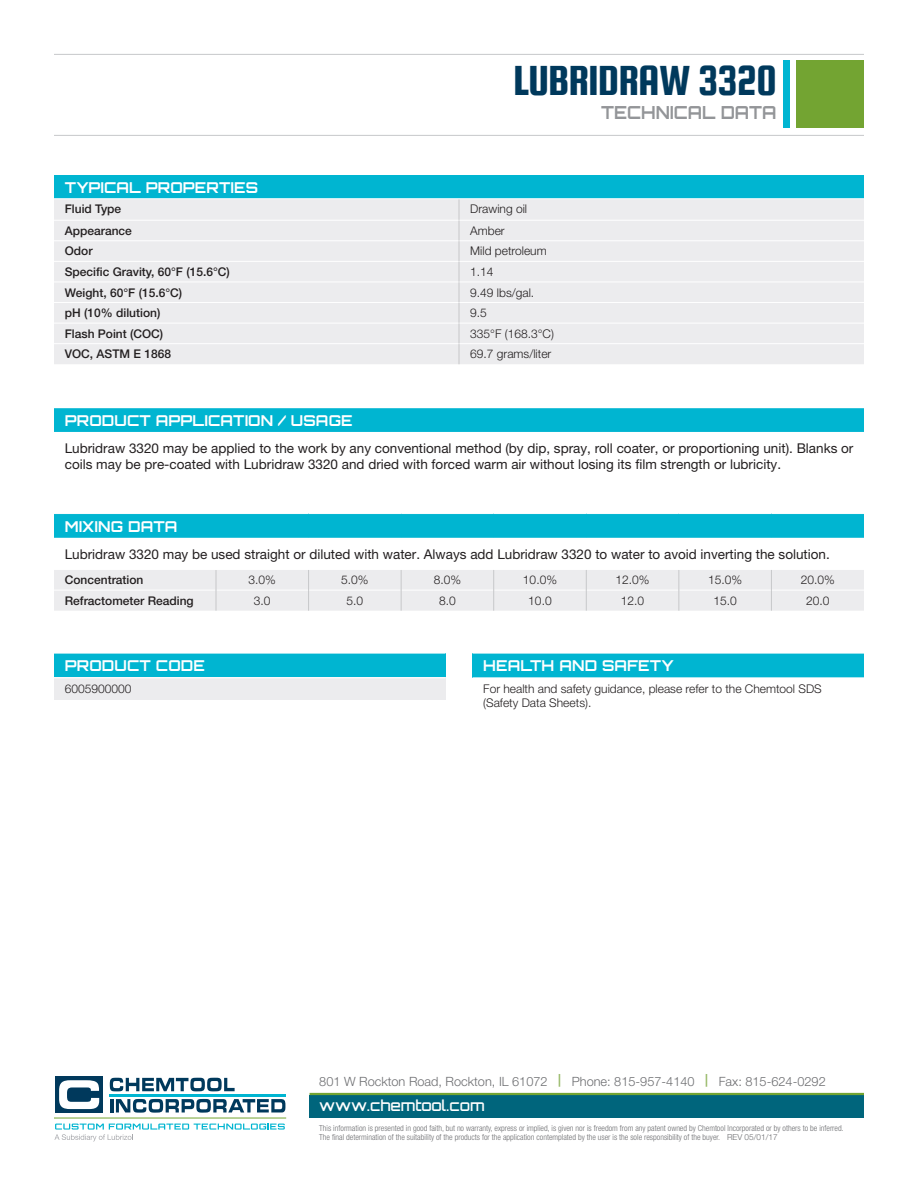
<style>
.page{position:relative;width:918px;height:1188px;background:#fff}
.page>*{position:absolute;margin:0;border:0;box-sizing:border-box;transform-origin:0 0}
.t1{font:45px "Squada One";letter-spacing:-.025em;color:#00395c}
.Technical_Data{font:700 18px "Orbitron";color:#939598;scale:.95 1}
._2016_Chart_Head{font:700 15px "Orbitron";letter-spacing:.01em;color:#fff}
.t2{font:500 15px "Orbitron";color:#fff}
.New_Para_-_Helv_N_LT{font:13.5px/16.5px "Helvetica Neue LT Pro";color:#231f20}
.t3{font:300 12.75px "Helvetica Neue LT Pro";color:#6c6d70}
.New_Chart_Regular_RI{font:300 12px/13.5px "Helvetica Neue LT Pro";color:#231f20}
.New_Chart_Bold_LEFT{font:500 12px "Helvetica Neue LT Pro";color:#231f20}
.New_Chart_Regular_CE{font:300 12px "Helvetica Neue LT Pro";color:#231f20}
.t4{font:300 condensed 8.25px/9px "Helvetica Neue LT Pro";color:#6c6d70}
.s1{font-weight:700;color:#97b967}
.s2{font-stretch:normal}
</style>
<div class="page">
<div style="left:310px;top:1095px;width:554px;height:23px;background:#00657c"></div>
<hr style="left:310px;top:1093px;width:554px;height:2px;background:#73a432">
<svg style="left:54px;top:1124px;width:231px;height:17px"></svg>
<hr style="left:54px;top:1118px;width:232px;height:1px;background:#73a432">
<div style="left:55px;top:1076px;width:47px;height:37px;background:#00395c"></div>
<svg style="left:59px;top:1080px;width:40px;height:29px"></svg>
<hr style="left:109px;top:1094px;width:177px;height:2px;background:#00b5d1">
<svg style="left:110px;top:1078px;width:125px;height:13px"></svg>
<svg style="left:110px;top:1099px;width:175px;height:14px"></svg>
<div style="left:54px;top:176px;width:810px;height:23px;background:#00b5d1"></div>
<div style="left:54px;top:199px;width:810px;height:165px;background:#ececee"></div>
<svg style="left:459px;top:199px;width:1px;height:165px"></svg>
<hr style="left:54px;top:220px;width:405px;height:1px;background:#fff">
<hr style="left:459px;top:220px;width:405px;height:1px;background:#fff">
<hr style="left:54px;top:240px;width:405px;height:1px;background:#fff">
<hr style="left:459px;top:240px;width:405px;height:1px;background:#fff">
<hr style="left:54px;top:261px;width:405px;height:1px;background:#fff">
<hr style="left:459px;top:261px;width:405px;height:1px;background:#fff">
<hr style="left:54px;top:281px;width:405px;height:1px;background:#fff">
<hr style="left:459px;top:281px;width:405px;height:1px;background:#fff">
<hr style="left:54px;top:302px;width:405px;height:1px;background:#fff">
<hr style="left:459px;top:302px;width:405px;height:1px;background:#fff">
<hr style="left:54px;top:323px;width:405px;height:1px;background:#fff">
<hr style="left:459px;top:323px;width:405px;height:1px;background:#fff">
<hr style="left:54px;top:343px;width:405px;height:1px;background:#fff">
<hr style="left:459px;top:343px;width:405px;height:1px;background:#fff">
<hr style="left:54px;top:198px;width:405px;height:1px;background:#fff">
<hr style="left:459px;top:198px;width:405px;height:1px;background:#fff">
<div style="left:784px;top:61px;width:6px;height:67px;background:#00b5d1"></div>
<div style="left:796px;top:61px;width:68px;height:67px;background:#73a432"></div>
<hr style="left:54px;top:54px;width:810px;height:1px;background:#c7c8ca">
<hr style="left:54px;top:135px;width:810px;height:1px;background:#c7c8ca">
<div style="left:54px;top:408px;width:810px;height:24px;background:#00b5d1"></div>
<div style="left:472px;top:653px;width:392px;height:25px;background:#00b5d1"></div>
<hr style="left:472px;top:653px;width:392px;height:1px;background:#fff">
<hr style="left:472px;top:677px;width:392px;height:1px;background:#fff">
<div style="left:54px;top:653px;width:392px;height:25px;background:#00b5d1"></div>
<div style="left:54px;top:678px;width:392px;height:22px;background:#ececee"></div>
<hr style="left:54px;top:653px;width:392px;height:1px;background:#fff">
<hr style="left:54px;top:677px;width:392px;height:1px;background:#fff">
<div style="left:54px;top:514px;width:810px;height:24px;background:#00b5d1"></div>
<div style="left:54px;top:570px;width:810px;height:41px;background:#ececee"></div>
<p class="t1" style="left:513px;top:57px;width:265px">LUBRIDRAW 3320</p>
<p class="Technical_Data" style="left:601px;top:102px;width:186px">TECHNICAL DATA</p>
<p class="_2016_Chart_Head" style="left:65px;top:178px;width:195px">TYPICAL PROPERTIES</p>
<p class="New_Chart_Bold_LEFT" style="left:65px;top:202px;width:58px">Fluid Type</p>
<p class="New_Chart_Regular_RI" style="left:470px;top:202px;width:58px">Drawing oil</p>
<p class="New_Chart_Bold_LEFT" style="left:65px;top:223px;width:69px">Appearance</p>
<p class="New_Chart_Regular_RI" style="left:470px;top:224px;width:36px">Amber</p>
<p class="New_Chart_Bold_LEFT" style="left:65px;top:244px;width:29px">Odor</p>
<p class="New_Chart_Regular_RI" style="left:470px;top:244px;width:78px">Mild petroleum</p>
<p class="New_Chart_Bold_LEFT" style="left:65px;top:265px;width:167px">Specific Gravity, 60°F (15.6°C)</p>
<p class="New_Chart_Regular_RI" style="left:470px;top:265px;width:25px">1.14</p>
<p class="New_Chart_Bold_LEFT" style="left:65px;top:285px;width:119px">Weight, 60°F (15.6°C)</p>
<p class="New_Chart_Regular_RI" style="left:470px;top:285px;width:66px">9.49 lbs/gal.</p>
<p class="New_Chart_Bold_LEFT" style="left:65px;top:306px;width:97px">pH (10% dilution)</p>
<p class="New_Chart_Regular_RI" style="left:470px;top:306px;width:18px">9.5</p>
<p class="New_Chart_Bold_LEFT" style="left:65px;top:326px;width:100px">Flash Point (COC)</p>
<p class="New_Chart_Regular_RI" style="left:470px;top:326px;width:85px">335°F (168.3°C)</p>
<p class="New_Chart_Bold_LEFT" style="left:65px;top:347px;width:108px">VOC, ASTM E 1868</p>
<p class="New_Chart_Regular_RI" style="left:470px;top:347px;width:83px">69.7 grams/liter</p>
<p class="_2016_Chart_Head" style="left:65px;top:411px;width:289px">PRODUCT APPLICATION / USAGE</p>
<p class="New_Para_-_Helv_N_LT" style="left:65px;top:440px;width:790px">Lubridraw 3320 may be applied to the work by any conventional method (by dip, spray, roll coater, or proportioning unit). Blanks or coils may be pre-coated with Lubridraw 3320 and dried with forced warm air without losing its film strength or lubricity.</p>
<p class="_2016_Chart_Head" style="left:65px;top:517px;width:114px">MIXING DATA</p>
<p class="New_Para_-_Helv_N_LT" style="left:65px;top:545px;width:767px">Lubridraw 3320 may be used straight or diluted with water. Always add Lubridraw 3320 to water to avoid inverting the solution.</p>
<p class="New_Chart_Bold_LEFT" style="left:65px;top:573px;width:80px">Concentration</p>
<p class="New_Chart_Regular_CE" style="left:249px;top:572px;width:29px">3.0%</p>
<p class="New_Chart_Regular_CE" style="left:341px;top:572px;width:29px">5.0%</p>
<p class="New_Chart_Regular_CE" style="left:434px;top:572px;width:29px">8.0%</p>
<p class="New_Chart_Regular_CE" style="left:523px;top:572px;width:36px">10.0%</p>
<p class="New_Chart_Regular_CE" style="left:616px;top:572px;width:36px">12.0%</p>
<p class="New_Chart_Regular_CE" style="left:708px;top:572px;width:36px">15.0%</p>
<p class="New_Chart_Regular_CE" style="left:801px;top:572px;width:36px">20.0%</p>
<p class="New_Chart_Bold_LEFT" style="left:65px;top:593px;width:130px">Refractometer Reading</p>
<p class="New_Chart_Regular_CE" style="left:254px;top:593px;width:18px">3.0</p>
<p class="New_Chart_Regular_CE" style="left:347px;top:593px;width:18px">5.0</p>
<p class="New_Chart_Regular_CE" style="left:439px;top:593px;width:18px">8.0</p>
<p class="New_Chart_Regular_CE" style="left:528px;top:593px;width:25px">10.0</p>
<p class="New_Chart_Regular_CE" style="left:621px;top:593px;width:25px">12.0</p>
<p class="New_Chart_Regular_CE" style="left:713px;top:593px;width:25px">15.0</p>
<p class="New_Chart_Regular_CE" style="left:806px;top:593px;width:25px">20.0</p>
<p class="_2016_Chart_Head" style="left:65px;top:657px;width:142px">PRODUCT CODE</p>
<p class="New_Chart_Regular_RI" style="left:65px;top:682px;width:68px">6005900000</p>
<p class="_2016_Chart_Head" style="left:483px;top:657px;width:192px">HEALTH AND SAFETY</p>
<p class="New_Chart_Regular_RI" style="left:483px;top:682px;width:340px">For health and safety guidance, please refer to the Chemtool SDS (Safety Data Sheets).</p>
<p class="t3" style="left:319px;top:1074px;width:508px">801 W Rockton Road, Rockton, IL 61072 <span class="s1">|</span> Phone: 815-957-4140 <span class="s1">|</span> Fax: 815-624-0292</p>
<p class="t2" style="left:319px;top:1097px;width:167px">www.chemtool.com</p>
<p class="t4" style="left:319px;top:1123px;width:526px">This information is presented in good faith, but no warranty, express or implied, is given nor is freedom from any patent owned by Chemtool Incorporated or by others to be inferred.<br>The final determination of the suitability of the products for the application contemplated by the user is the sole responsibility of the buyer. <span class="s2">REV 05/01/17</span></p>
</div>
